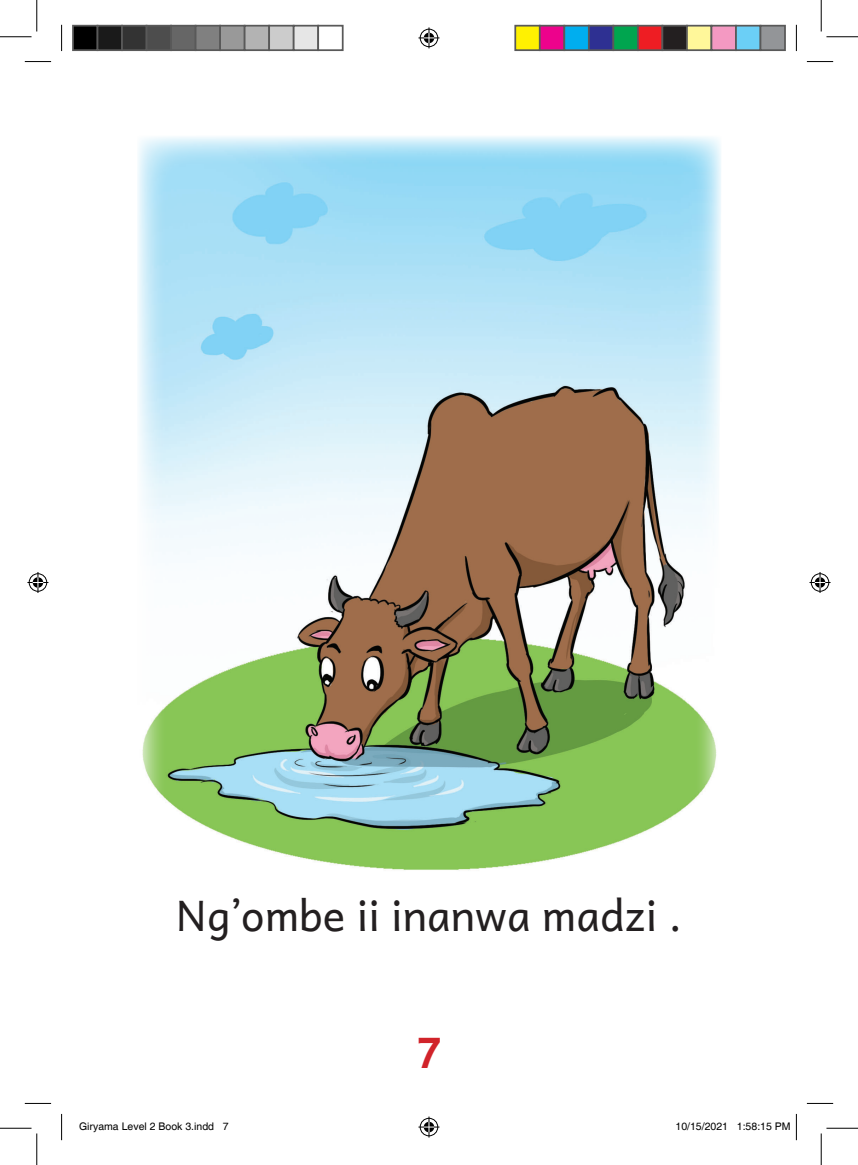
<style>
.page{position:relative;width:858px;height:1165px;background:#fff}
.page>*{position:absolute;margin:0;border:0;box-sizing:border-box;transform-origin:0 0}
.Body_Text{font:42px "Andika New Basic";color:#231f20}
.t1{font:700 42px "Andika New Basic";color:#d1232a}
.t2{font:10.5px "Helvetica";color:#000}
</style>
<div class="page">
<img style="left:138px;top:136px;width:583px;height:734px">
<svg style="left:25px;top:61px;width:26px;height:1px"></svg>
<svg style="left:806px;top:61px;width:26px;height:1px"></svg>
<svg style="left:25px;top:1103px;width:26px;height:1px"></svg>
<svg style="left:806px;top:1103px;width:26px;height:1px"></svg>
<svg style="left:61px;top:25px;width:1px;height:26px"></svg>
<svg style="left:61px;top:1114px;width:1px;height:26px"></svg>
<svg style="left:795px;top:25px;width:1px;height:26px"></svg>
<hr style="left:0;top:36px;width:32px;height:1px;background:#000">
<hr style="left:826px;top:36px;width:31px;height:1px;background:#000">
<hr style="left:0;top:1128px;width:32px;height:1px;background:#000">
<hr style="left:826px;top:1128px;width:31px;height:1px;background:#000">
<hr style="left:36px;top:0;width:1px;height:32px;background:#000">
<hr style="left:36px;top:1133px;width:1px;height:32px;background:#000">
<hr style="left:820px;top:0;width:1px;height:32px;background:#000">
<hr style="left:820px;top:1133px;width:1px;height:32px;background:#000">
<svg style="left:418px;top:27px;width:21px;height:21px"></svg>
<svg style="left:418px;top:1116px;width:21px;height:21px"></svg>
<svg style="left:27px;top:572px;width:21px;height:21px"></svg>
<svg style="left:809px;top:572px;width:21px;height:21px"></svg>
<div style="left:73px;top:26px;width:24px;height:24px;background:#000"></div>
<div style="left:72px;top:25px;width:26px;height:26px;border:2px solid #595959"></div>
<div style="left:97px;top:26px;width:25px;height:24px;background:#1a1a1a"></div>
<div style="left:97px;top:25px;width:26px;height:26px;border:2px solid #595959"></div>
<div style="left:122px;top:26px;width:24px;height:24px;background:#333"></div>
<div style="left:121px;top:25px;width:26px;height:26px;border:2px solid #595959"></div>
<div style="left:146px;top:26px;width:25px;height:24px;background:#4d4d4d"></div>
<div style="left:146px;top:25px;width:26px;height:26px;border:2px solid #595959"></div>
<div style="left:171px;top:26px;width:24px;height:24px;background:#666"></div>
<div style="left:170px;top:25px;width:26px;height:26px;border:2px solid #595959"></div>
<div style="left:195px;top:26px;width:25px;height:24px;background:#808080"></div>
<div style="left:195px;top:25px;width:26px;height:26px;border:2px solid #595959"></div>
<div style="left:220px;top:26px;width:24px;height:24px;background:#999"></div>
<div style="left:219px;top:25px;width:26px;height:26px;border:2px solid #595959"></div>
<div style="left:244px;top:26px;width:25px;height:24px;background:#b3b3b3"></div>
<div style="left:244px;top:25px;width:26px;height:26px;border:2px solid #595959"></div>
<div style="left:269px;top:26px;width:24px;height:24px;background:#ccc"></div>
<div style="left:268px;top:25px;width:26px;height:26px;border:2px solid #595959"></div>
<div style="left:293px;top:26px;width:25px;height:24px;background:#e6e6e6"></div>
<div style="left:293px;top:25px;width:26px;height:26px;border:2px solid #595959"></div>
<div style="left:317px;top:25px;width:26px;height:26px;border:2px solid #595959"></div>
<div style="left:515px;top:26px;width:24px;height:24px;background:#fff101"></div>
<div style="left:514px;top:25px;width:26px;height:26px;border:2px solid #595959"></div>
<div style="left:539px;top:26px;width:25px;height:24px;background:#ed028c"></div>
<div style="left:538px;top:25px;width:27px;height:26px;border:2px solid #595959"></div>
<div style="left:564px;top:26px;width:24px;height:24px;background:#00aeef"></div>
<div style="left:563px;top:25px;width:26px;height:26px;border:2px solid #595959"></div>
<div style="left:588px;top:26px;width:25px;height:24px;background:#2e3092"></div>
<div style="left:587px;top:25px;width:27px;height:26px;border:2px solid #595959"></div>
<div style="left:613px;top:26px;width:24px;height:24px;background:#00a54f"></div>
<div style="left:612px;top:25px;width:26px;height:26px;border:2px solid #595959"></div>
<div style="left:637px;top:26px;width:25px;height:24px;background:#ee1d23"></div>
<div style="left:636px;top:25px;width:27px;height:26px;border:2px solid #595959"></div>
<div style="left:662px;top:26px;width:24px;height:24px;background:#231f20"></div>
<div style="left:661px;top:25px;width:26px;height:26px;border:2px solid #595959"></div>
<div style="left:686px;top:26px;width:25px;height:24px;background:#fff79a"></div>
<div style="left:685px;top:25px;width:27px;height:26px;border:2px solid #595959"></div>
<div style="left:711px;top:26px;width:24px;height:24px;background:#f499c2"></div>
<div style="left:710px;top:25px;width:26px;height:26px;border:2px solid #595959"></div>
<div style="left:735px;top:26px;width:25px;height:24px;background:#6bcff6"></div>
<div style="left:734px;top:25px;width:27px;height:26px;border:2px solid #595959"></div>
<div style="left:760px;top:26px;width:24px;height:24px;background:#939598"></div>
<div style="left:759px;top:25px;width:26px;height:26px;border:2px solid #595959"></div>
<svg style="left:795px;top:1114px;width:1px;height:26px"></svg>
<p class="Body_Text" style="left:176px;top:878px;width:507px">Ng’ombe ii inanwa madzi .</p>
<h1 class="t1" style="left:416px;top:1014px;width:26px">7</h1>
<p class="t2" style="left:79px;top:1120px;width:151px">Giryama Level 2 Book 3.indd 7</p>
<p class="t2" style="left:675px;top:1120px;width:116px">10/15/2021 1:58:15 PM</p>
</div>
